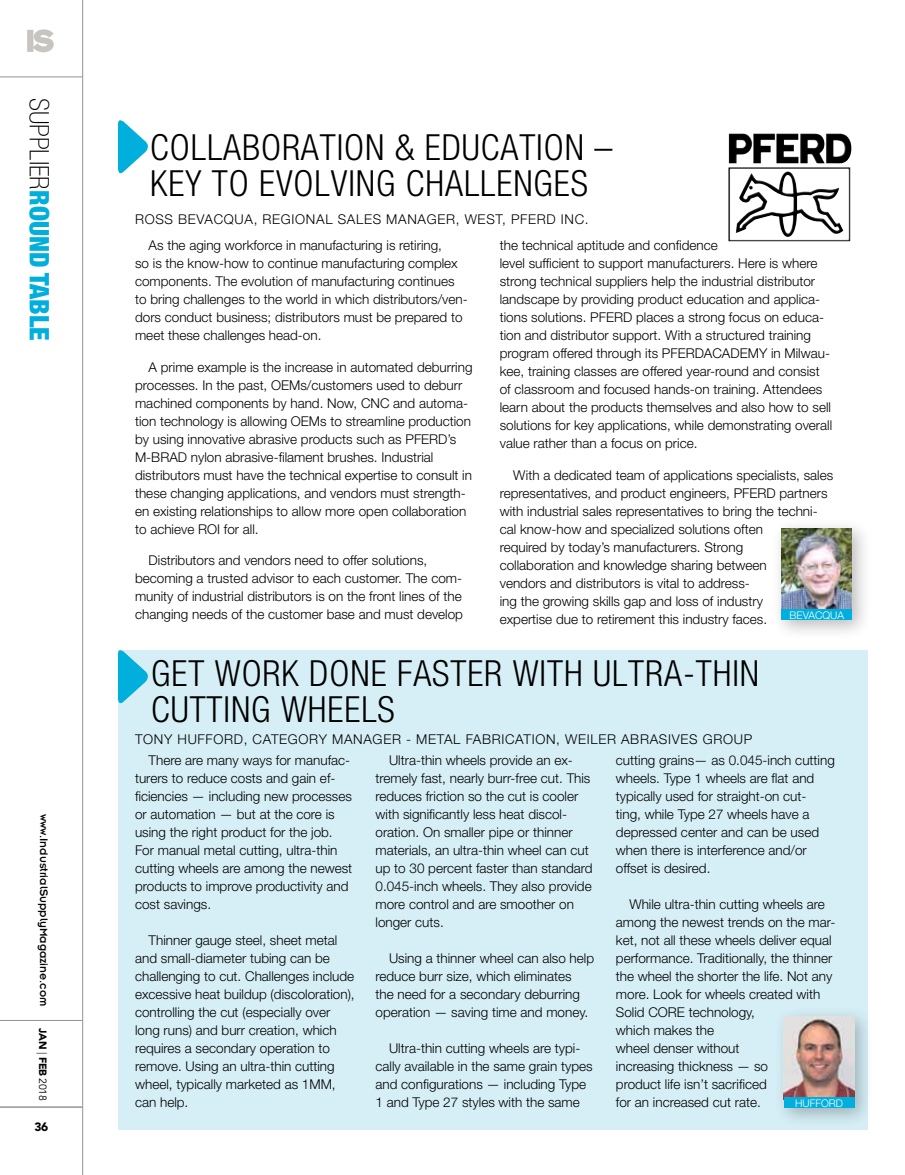
<style>
.page{position:relative;width:905px;height:1175px;background:#fff}
.page>*{position:absolute;margin:0;border:0;box-sizing:border-box;transform-origin:0 0}
.t1{font:300 condensed 36px/36px "Helvetica Neue LT Std";letter-spacing:.025em;color:#000}
.t2{font:900 condensed 27px "Helvetica Neue LT Std";color:#00afdb}
.t3{font:300 13.5px/18px "Helvetica Neue LT Std";color:#000}
.t4{font:300 13.5px "Helvetica Neue LT Std";letter-spacing:.05em;color:#000}
.t5{font:12px "Insignia LT Std";color:#000}
.t6{font:900 12px "Avenir LT Std";color:#000}
.t7{font:300 10.5px "Helvetica Neue LT Std";color:#fff}
.t8{font:900 10.5px "Avenir LT Std";letter-spacing:-.03em;color:#000}
.s1{font-weight:100;color:#000}
.s2{font-weight:300}
.s3{font-weight:400}
</style>
<div class="page">
<hr style="left:0;top:1020px;width:82px;height:1px;background:#939598">
<hr style="left:0;top:76px;width:82px;height:1px;background:#939598">
<hr style="left:82px;top:0;width:1px;height:1174px;background:#939598">
<hr style="left:0;top:1106px;width:82px;height:1px;background:#939598">
<svg style="left:27px;top:29px;width:27px;height:23px"></svg>
<div style="left:118px;top:650px;width:749px;height:479px;background:#d6eff7"></div>
<svg style="left:118px;top:120px;width:30px;height:54px"></svg>
<svg style="left:118px;top:650px;width:30px;height:54px"></svg>
<div style="left:771px;top:518px;width:101px;height:122px;background:#000;opacity:.26"></div>
<img style="left:781px;top:528px;width:70px;height:81px">
<div style="left:781px;top:609px;width:70px;height:11px;background:#00afdb"></div>
<div style="left:773px;top:1005px;width:101px;height:123px;background:#000;opacity:.26"></div>
<img style="left:784px;top:1016px;width:70px;height:81px">
<div style="left:784px;top:1097px;width:70px;height:11px;background:#00afdb"></div>
<img style="left:728px;top:133px;width:123px;height:108px">
<h2 class="t2" style="left:56px;top:98px;width:244px;rotate:90deg"><span class="s1">SUpplier</span>Round table</h2>
<p class="t5" style="left:50px;top:813px;width:194px;rotate:90deg">www.IndustrialSupplyMagazine.com</p>
<p class="t8" style="left:49px;top:1028px;width:74px;rotate:90deg">Jan <span class="s2">|</span> Feb <span class="s3">2018</span></p>
<p class="t6" style="left:34px;top:1119px;width:15px">36</p>
<h1 class="t1" style="left:150px;top:129px;width:463px">COLLABORATION &amp; EDUCATION –<br>KEY TO EVOLVING CHALLENGES</h1>
<p class="t3" style="left:135px;top:210px;width:20px">Ross</p>
<p class="t4" style="left:178px;top:211px;width:123px">Bevacqua, Regiona</p>
<p class="t3" style="left:325px;top:210px;width:84px">l Sales Mana</p>
<p class="t4" style="left:427px;top:211px;width:163px">ger, West, PFERD INC.</p>
<p class="t3" style="left:135px;top:236px;width:334px;text-indent:14px">As the aging workforce in manufacturing is retiring,<br>so is the know-how to continue manufacturing complex components. The evolution of manufacturing continues to bring challenges to the world in which distributors/ven&shy;dors conduct business; distributors must be prepared to meet these challenges head-on.</p>
<p class="t3" style="left:135px;top:358px;width:339px;text-indent:14px">A prime example is the increase in automated deburring processes. In the past, OEMs/customers used to deburr machined components by hand. Now, CNC and automa&shy;tion technology is allowing OEMs to streamline production by using innovative abrasive products such as PFERD’s M-BRAD nylon abrasive-filament brushes. Industrial distributors must have the technical expertise to consult in these changing applications, and vendors must strength&shy;en existing relationships to allow more open collaboration to achieve ROI for all.</p>
<p class="t3" style="left:135px;top:551px;width:329px;text-indent:14px">Distributors and vendors need to offer solutions, becoming a trusted advisor to each customer. The com&shy;munity of industrial distributors is on the front lines of the changing needs of the customer base and must develop</p>
<p class="t3" style="left:500px;top:236px;width:334px">the technical aptitude and confidence<br>level sufficient to support manufacturers. Here is where strong technical suppliers help the industrial distributor landscape by providing product education and applica&shy;tions solutions. PFERD places a strong focus on educa&shy;tion and distributor support. With a structured training program offered through its PFERDACADEMY in Milwau&shy;kee, training classes are offered year-round and consist of classroom and focused hands-on training. Attendees learn about the products themselves and also how to sell solutions for key applications, while demonstrating overall value rather than a focus on price.</p>
<p class="t3" style="left:500px;top:466px;width:335px;text-indent:14px">With a dedicated team of applications specialists, sales representatives, and product engineers, PFERD partners with industrial sales representatives to bring the techni&shy;cal know-how and specialized solutions often<br>required by today’s manufacturers. Strong<br>collaboration and knowledge sharing between<br>vendors and distributors is vital to address-<br>ing the growing skills gap and loss of industry<br>expertise due to retirement this industry faces.</p>
<p class="t7" style="left:789px;top:608px;width:55px">bevacqua</p>
<h1 class="t1" style="left:151px;top:654px;width:609px">GET WORK DONE FASTER WITH ULTRA-THIN<br>CUTTING WHEELS</h1>
<p class="t3" style="left:135px;top:730px;width:11px">tony</p>
<p class="t3" style="left:177px;top:730px;width:30px">hufford</p>
<p class="t3" style="left:244px;top:730px;width:19px">, cate</p>
<p class="t3" style="left:288px;top:730px;width:22px">gory</p>
<p class="t3" style="left:332px;top:730px;width:11px">mana</p>
<p class="t3" style="left:372px;top:730px;width:54px">ger - meta</p>
<p class="t3" style="left:453px;top:730px;width:22px">l fabrication</p>
<p class="t3" style="left:556px;top:730px;width:18px">, wei</p>
<p class="t3" style="left:590px;top:730px;width:40px">ler abrasi</p>
<p class="t3" style="left:671px;top:730px;width:81px">ves group</p>
<p class="t3" style="left:135px;top:751px;width:219px;text-indent:14px">There are many ways for manufac&shy;turers to reduce costs and gain ef&shy;ficiencies — including new processes or automation — but at the core is using the right product for the job.<br>For manual metal cutting, ultra-thin cutting wheels are among the newest products to improve productivity and cost savings.</p>
<p class="t3" style="left:135px;top:931px;width:221px;text-indent:14px">Thinner gauge steel, sheet metal and small-diameter tubing can be challenging to cut. Challenges include excessive heat buildup (discoloration), controlling the cut (especially over long runs) and burr creation, which requires a secondary operation to remove. Using an ultra-thin cutting wheel, typically marketed as 1MM, can help.</p>
<p class="t3" style="left:375px;top:751px;width:219px;text-indent:14px">Ultra-thin wheels provide an ex&shy;tremely fast, nearly burr-free cut. This reduces friction so the cut is cooler with significantly less heat discol&shy;oration. On smaller pipe or thinner materials, an ultra-thin wheel can cut up to 30 percent faster than standard 0.045-inch wheels. They also provide more control and are smoother on longer cuts.</p>
<p class="t3" style="left:375px;top:948px;width:220px;text-indent:14px">Using a thinner wheel can also help reduce burr size, which eliminates<br>the need for a secondary deburring operation — saving time and money.</p>
<p class="t3" style="left:375px;top:1038px;width:219px;text-indent:14px">Ultra-thin cutting wheels are typi&shy;cally available in the same grain types and configurations — including Type 1 and Type 27 styles with the same</p>
<p class="t3" style="left:616px;top:750px;width:220px">cutting grains— as 0.045-inch cutting wheels. Type 1 wheels are flat and typically used for straight-on cut&shy;ting, while Type 27 wheels have a depressed center and can be used when there is interference and/or offset is desired.</p>
<p class="t3" style="left:616px;top:894px;width:221px;text-indent:14px">While ultra-thin cutting wheels are among the newest trends on the mar&shy;ket, not all these wheels deliver equal performance. Traditionally, the thinner the wheel the shorter the life. Not any more. Look for wheels created with<br>Solid CORE technology,<br>which makes the<br>wheel denser without<br>increasing thickness — so<br>product life isn’t sacrificed<br>for an increased cut rate.</p>
<p class="t7" style="left:795px;top:1096px;width:23px">hufford</p>
</div>
